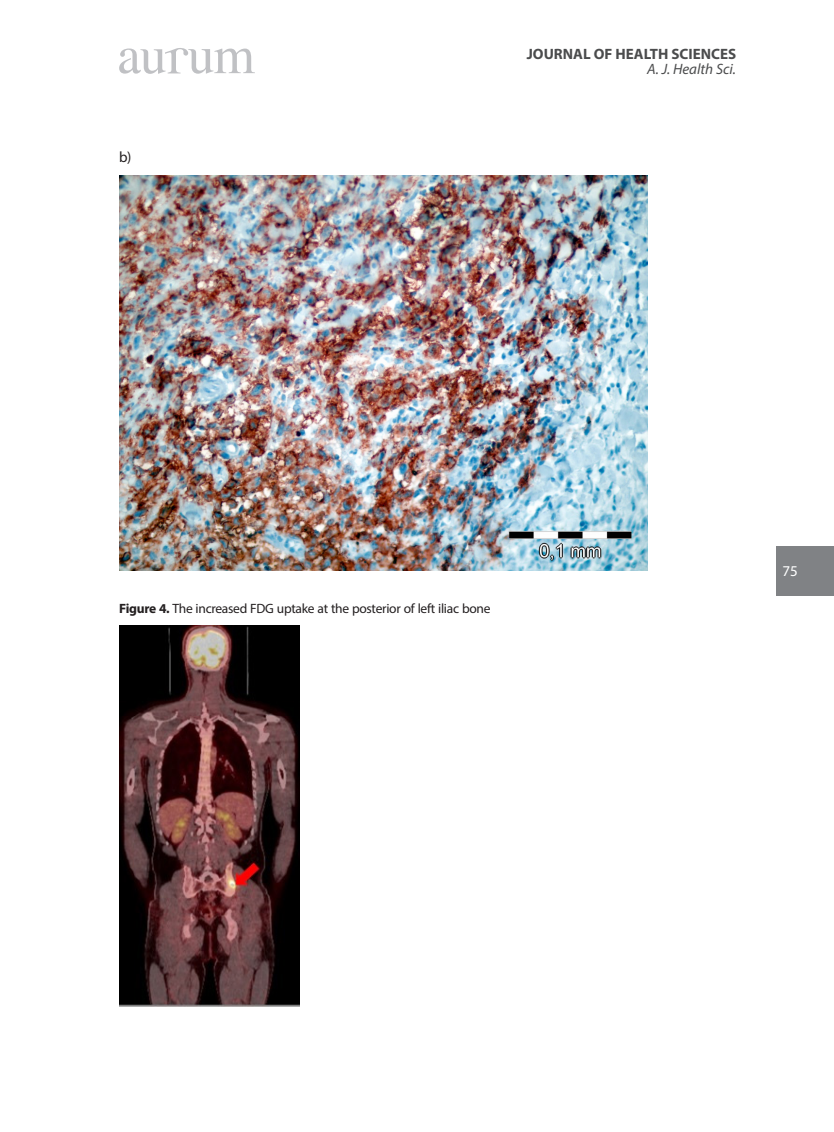
<style>
.page{position:relative;width:834px;height:1132px;background:#fff}
.page>*{position:absolute;margin:0;border:0;box-sizing:border-box;transform-origin:0 0}
.t1{font:700 15px "Myriad Pro";color:#4b4c4d}
.t2{font:italic 15px "Myriad Pro";color:#4b4c4d}
.t3{font:15px "Myriad Pro";color:#fff}
.AurumNormal{font:15px "Myriad Pro";color:#231f20}
.pictTXT{font:13.5px "Myriad Pro";letter-spacing:-.02em;color:#231f20}
.s1{font-weight:700}
</style>
<div class="page">
<div style="left:776px;top:546px;width:57px;height:49px;background:#808285"></div>
<svg style="left:119px;top:48px;width:136px;height:26px"></svg>
<img style="left:119px;top:175px;width:528px;height:395px">
<img style="left:119px;top:625px;width:180px;height:381px">
<p class="AurumNormal" style="left:119px;top:148px;width:14px">b)</p>
<p class="t1" style="left:526px;top:44px;width:211px">JOURNAL OF HEALTH SCIENCES</p>
<p class="t2" style="left:647px;top:60px;width:90px">A. J. Health Sci.</p>
<p class="pictTXT" style="left:119px;top:599px;width:373px"><span class="s1">Figure 4.</span> The increased FDG uptake at the posterior of left iliac bone</p>
<p class="t3" style="left:782px;top:562px;width:17px">75</p>
</div>
